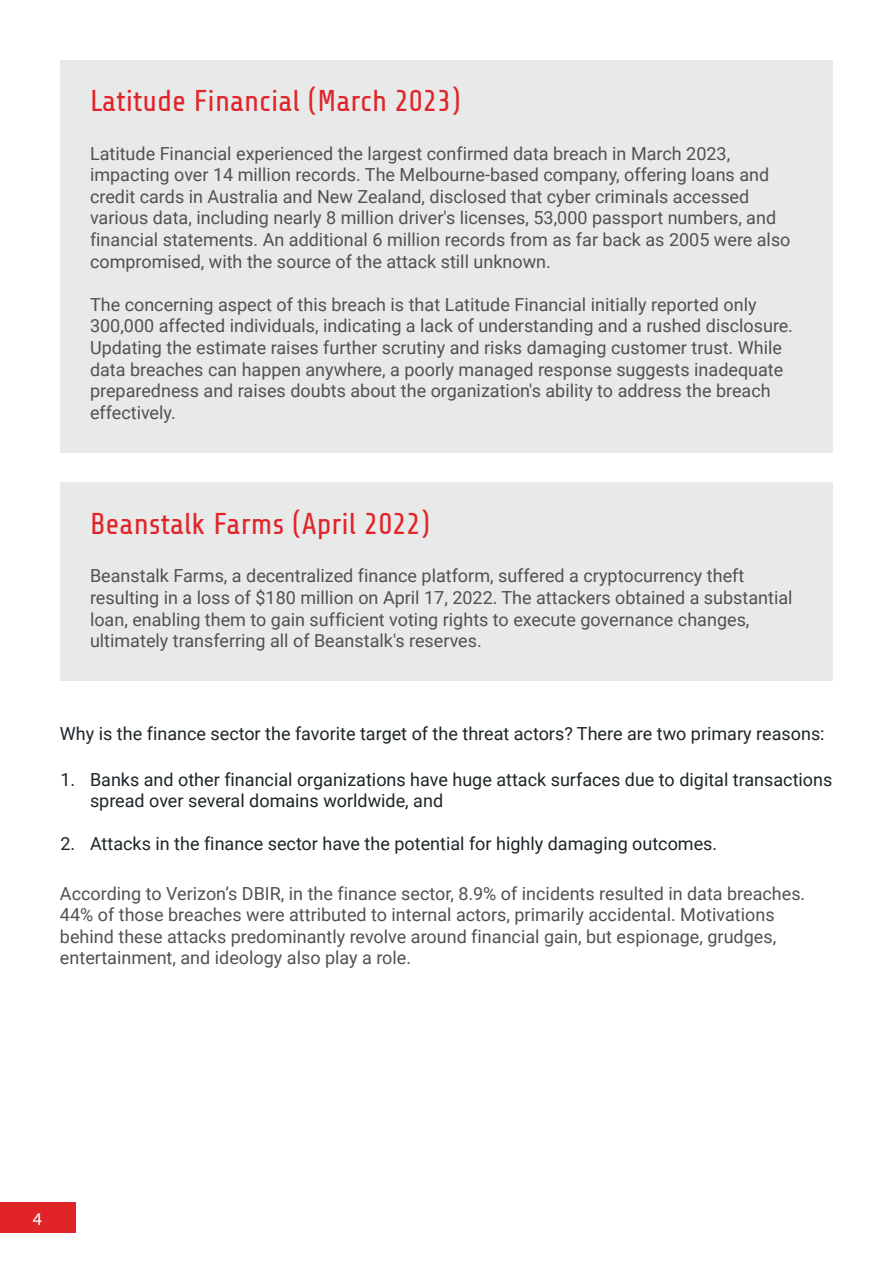
<style>
.page{position:relative;width:893px;height:1263px;background:#fff}
.page>*{position:absolute;margin:0;border:0;box-sizing:border-box;transform-origin:0 0}
.t1{font:30px "Share Tech";color:#e12428}
.t2{font:18px/21.6px "Roboto";color:#515151}
.t3{font:18px/21.6px "Roboto";color:#1d2528}
.t4{font:18px "Myriad Pro";color:#fff}
</style>
<div class="page">
<div style="left:0;top:1203px;width:75px;height:30px;background:#e12428"></div>
<div style="left:60px;top:60px;width:773px;height:393px;background:#e8e9e9"></div>
<div style="left:60px;top:483px;width:773px;height:198px;background:#e8e9e9"></div>
<h1 class="t1" style="left:90px;top:84px;width:372px">Latitude Financial (March 2023)</h1>
<p class="t2" style="left:90px;top:143px;width:702px">Latitude Financial experienced the largest confirmed data breach in March 2023, impacting over 14 million records. The Melbourne-based company, offering loans and credit cards in Australia and New Zealand, disclosed that cyber criminals accessed various data, including nearly 8 million driver's licenses, 53,000 passport numbers, and financial statements. An additional 6 million records from as far back as 2005 were also compromised, with the source of the attack still unknown.</p>
<p class="t2" style="left:90px;top:294px;width:704px">The concerning aspect of this breach is that Latitude Financial initially reported only 300,000 affected individuals, indicating a lack of understanding and a rushed disclosure.<br>Updating the estimate raises further scrutiny and risks damaging customer trust. While data breaches can happen anywhere, a poorly managed response suggests inadequate preparedness and raises doubts about the organization's ability to address the breach effectively.</p>
<h1 class="t1" style="left:90px;top:507px;width:342px">Beanstalk Farms (April 2022)</h1>
<p class="t2" style="left:90px;top:565px;width:704px">Beanstalk Farms, a decentralized finance platform, suffered a cryptocurrency theft resulting in a loss of $180 million on April 17, 2022. The attackers obtained a substantial loan, enabling them to gain sufficient voting rights to execute governance changes, ultimately transferring all of Beanstalk's reserves.</p>
<p class="t3" style="left:60px;top:723px;width:766px">Why is the finance sector the favorite target of the threat actors? There are two primary reasons:</p>
<p class="t3" style="left:61px;top:768px;width:16px">1.</p>
<p class="t3" style="left:61px;top:833px;width:16px">2.</p>
<p class="t3" style="left:90px;top:768px;width:744px">Banks and other financial organizations have huge attack surfaces due to digital transactions spread over several domains worldwide, and</p>
<p class="t3" style="left:90px;top:833px;width:629px">Attacks in the finance sector have the potential for highly damaging outcomes.</p>
<p class="t2" style="left:60px;top:883px;width:747px">According to Verizon’s DBIR, in the finance sector, 8.9% of incidents resulted in data breaches.<br>44% of those breaches were attributed to internal actors, primarily accidental. Motivations behind these attacks predominantly revolve around financial gain, but espionage, grudges, entertainment, and ideology also play a role.</p>
<p class="t4" style="left:33px;top:1208px;width:11px">4</p>
</div>
